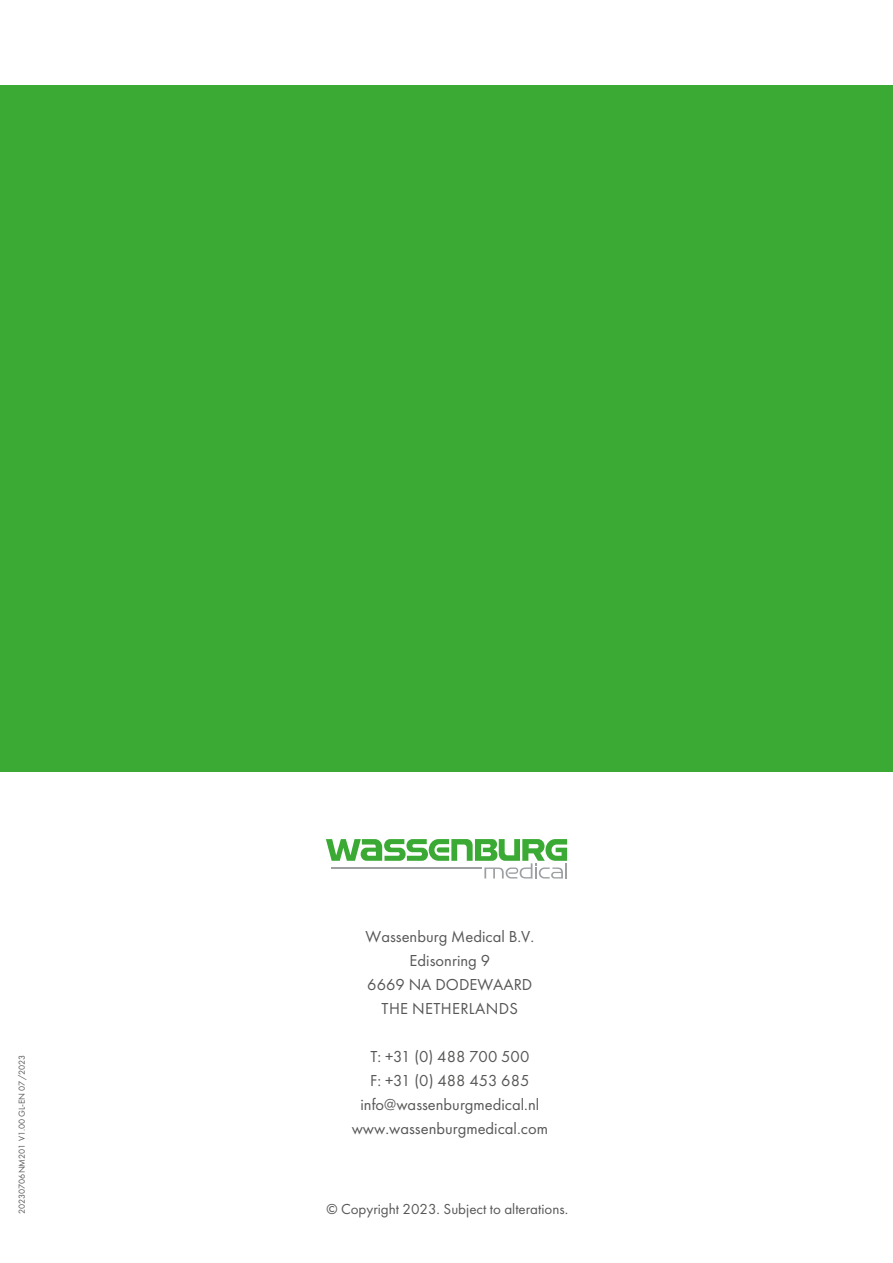
<style>
.page{position:relative;width:893px;height:1263px;background:#fff}
.page>*{position:absolute;margin:0;border:0;box-sizing:border-box;transform-origin:0 0}
.t1{font:16.5px/24px "Futura PT";color:#575756;text-align:center}
.t2{font:15px "Futura PT";color:#575756}
.t3{font:9px "Futura PT";color:#575756}
</style>
<div class="page">
<svg style="left:326px;top:839px;width:241px;height:39px"></svg>
<hr style="left:332px;top:867px;width:150px;height:2px;background:#9ca0a3">
<div style="left:0;top:85px;width:893px;height:687px;background:#3aaa35"></div>
<p class="t3" style="left:16px;top:1214px;width:161px;rotate:-90deg">20230706NM201 V1.00 GL-EN 07/2023</p>
<p class="t1" style="left:366px;top:924px;width:170px">Wassenburg Medical B.V.<br>Edisonring 9<br>6669 NA DODEWAARD<br>THE NETHERLANDS</p>
<p class="t1" style="left:352px;top:1044px;width:198px">T: +31 (0) 488 700 500<br>F: +31 (0) 488 453 685 info@wassenburgmedical.nl www.wassenburgmedical.com</p>
<p class="t2" style="left:326px;top:1200px;width:243px">© Copyright 2023. Subject to alterations.</p>
</div>
